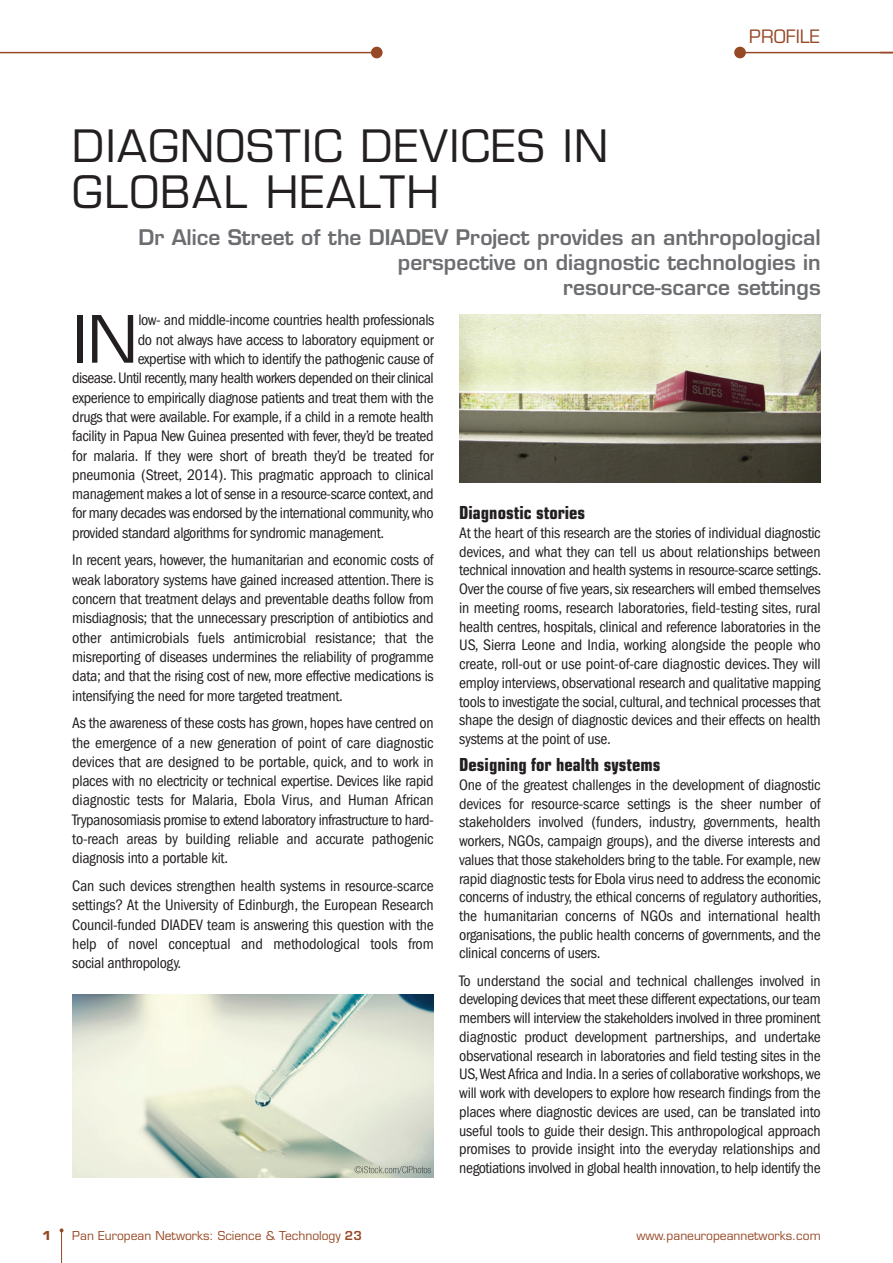
<style>
.page{position:relative;width:893px;height:1263px;background:#fff}
.page>*{position:absolute;margin:0;border:0;box-sizing:border-box;transform-origin:0 0}
.t1{font:63.6px "Eurostile LT Std";color:#231f20}
.t2{font:43.5px/46.5px "Eurostile LT Std";letter-spacing:.035em;color:#231f20}
.t3{font:600 21px/25.2px "Eurostile LT Std";color:#6c6d70;text-align:right}
.t4{font:700 condensed 18px "Eurostile LT Std";color:#231f20}
.t5{font:18px "Eurostile LT Std";color:#974825}
.t6{font:condensed 15.75px/18.8px "ITC Franklin Gothic Std";letter-spacing:-.025em;color:#231f20;text-align:justify}
.t7{font:12px "Eurostile LT Std";color:#974825}
.t8{font:700 12px "Eurostile LT Std";color:#974825}
.s1{font-weight:600}
</style>
<div class="page">
<hr style="left:61px;top:1230px;width:1px;height:33px;background:#974825">
<svg style="left:60px;top:1228px;width:4px;height:4px"></svg>
<hr style="left:741px;top:52px;width:152px;height:1px;background:#974825">
<div style="left:734px;top:47px;width:12px;height:11px;background:#974825;border-radius:50%"></div>
<hr style="left:0;top:52px;width:376px;height:1px;background:#974825">
<div style="left:371px;top:47px;width:12px;height:11px;background:#974825;border-radius:50%"></div>
<img style="left:72px;top:994px;width:362px;height:184px">
<img style="left:459px;top:315px;width:362px;height:167px">
<img style="left:355px;top:1166px;width:68px;height:7px">
<h2 class="t2" style="left:72px;top:123px;width:537px">DIAGNOSTIC DEVICES IN<br>GLOBAL HEALTH</h2>
<p class="t5" style="left:749px;top:26px;width:72px">PROFILE</p>
<h3 class="t3" style="left:139px;top:227px;width:684px">Dr Alice Street of the DIADEV Project provides an anthropological perspective on diagnostic technologies in<br>resource-scarce settings</h3>
<h1 class="t1" style="left:72px;top:304px;width:67px">IN</h1>
<p class="t6" style="left:138px;top:312px;width:297px">low- and middle-income countries health professionals</p>
<p class="t6" style="left:138px;top:332px;width:297px">do not always have access to laboratory equipment or</p>
<p class="t6" style="left:138px;top:351px;width:297px">expertise with which to identify the pathogenic cause of</p>
<p class="t6" style="left:72px;top:370px;width:363px">disease. Until recently, many health workers depended on their clinical</p>
<p class="t6" style="left:72px;top:389px;width:363px">experience to empirically diagnose patients and treat them with the</p>
<p class="t6" style="left:72px;top:409px;width:363px">drugs that were available. For example, if a child in a remote health</p>
<p class="t6" style="left:72px;top:428px;width:363px">facility in Papua New Guinea presented with fever, they’d be treated</p>
<p class="t6" style="left:72px;top:447px;width:363px">for malaria. If they were short of breath they’d be treated for</p>
<p class="t6" style="left:72px;top:467px;width:363px">pneumonia (Street, 2014). This pragmatic approach to clinical</p>
<p class="t6" style="left:72px;top:486px;width:363px">management makes a lot of sense in a resource-scarce context, and</p>
<p class="t6" style="left:72px;top:505px;width:363px">for many decades was endorsed by the international community, who</p>
<p class="t6" style="left:72px;top:524px;width:313px">provided standard algorithms for syndromic management.</p>
<p class="t6" style="left:72px;top:552px;width:363px;line-height:19.4px">In recent years, however, the humanitarian and economic costs of weak laboratory systems have gained increased attention. There is concern that treatment delays and preventable deaths follow from misdiagnosis; that the unnecessary prescription of antibiotics and other antimicrobials fuels antimicrobial resistance; that the misreporting of diseases undermines the reliability of programme data; and that the rising cost of new, more effective medications is intensifying the need for more targeted treatment.</p>
<p class="t6" style="left:72px;top:715px;width:363px;line-height:19.4px">As the awareness of these costs has grown, hopes have centred on the emergence of a new generation of point of care diagnostic devices that are designed to be portable, quick, and to work in places with no electricity or technical expertise. Devices like rapid diagnostic tests for Malaria, Ebola Virus, and Human African Trypanosomiasis promise to extend laboratory infrastructure to hard&shy;to-reach areas by building reliable and accurate pathogenic diagnosis into a portable kit.</p>
<p class="t6" style="left:72px;top:878px;width:363px;line-height:19.4px">Can such devices strengthen health systems in resource-scarce settings? At the University of Edinburgh, the European Research Council-funded DIADEV team is answering this question with the help of novel conceptual and methodological tools from social anthropology.</p>
<p class="t4" style="left:459px;top:502px;width:128px">Diagnostic stories</p>
<p class="t6" style="left:459px;top:525px;width:364px">At the heart of this research are the stories of individual diagnostic devices, and what they can tell us about relationships between technical innovation and health systems in resource-scarce settings.<br>Over the course of five years, six researchers will embed themselves in meeting rooms, research laboratories, field-testing sites, rural health centres, hospitals, clinical and reference laboratories in the US, Sierra Leone and India, working alongside the people who create, roll-out or use point-of-care diagnostic devices. They will employ interviews, observational research and qualitative mapping tools to investigate the social, cultural, and technical processes that shape the design of diagnostic devices and their effects on health systems at the point of use.</p>
<p class="t4" style="left:459px;top:754px;width:203px">Designing for health systems</p>
<p class="t6" style="left:459px;top:777px;width:364px">One of the greatest challenges in the development of diagnostic devices for resource-scarce settings is the sheer number of stakeholders involved (funders, industry, governments, health workers, NGOs, campaign groups), and the diverse interests and values that those stakeholders bring to the table. For example, new rapid diagnostic tests for Ebola virus need to address the economic concerns of industry, the ethical concerns of regulatory authorities, the humanitarian concerns of NGOs and international health organisations, the public health concerns of governments, and the clinical concerns of users.</p>
<p class="t6" style="left:459px;top:972px;width:363px">To understand the social and technical challenges involved in developing devices that meet these different expectations, our team members will interview the stakeholders involved in three prominent diagnostic product development partnerships, and undertake observational research in laboratories and field testing sites in the US, West Africa and India. In a series of collaborative workshops, we will work with developers to explore how research findings from the places where diagnostic devices are used, can be translated into useful tools to guide their design. This anthropological approach promises to provide insight into the everyday relationships and negotiations involved in global health innovation, to help identify the</p>
<p class="t8" style="left:42px;top:1229px;width:10px">1</p>
<p class="t7" style="left:72px;top:1229px;width:291px">Pan European Networks: Science &amp; Technology <span class="s1">23</span></p>
<p class="t7" style="left:636px;top:1229px;width:186px">www.paneuropeannetworks.com</p>
</div>
